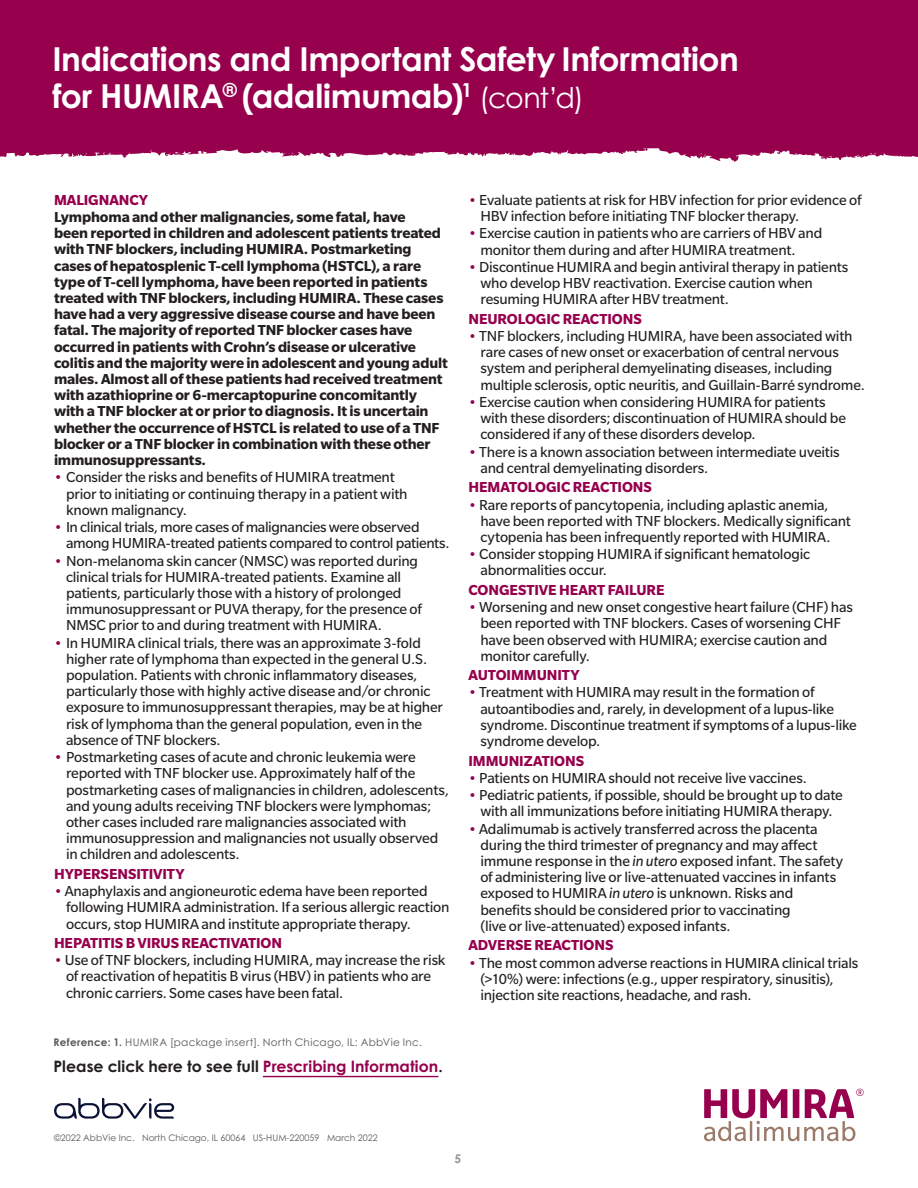
<style>
.page{position:relative;width:918px;height:1188px;background:#fff}
.page>*{position:absolute;margin:0;border:0;box-sizing:border-box;transform-origin:0 0}
.t1{font:700 33px/37.5px "Century Gothic";letter-spacing:-.015em;color:#fff}
.t2{font:15.75px/16.2px "Slate Std";letter-spacing:-.01em;color:#231f20}
.t3{font:700 15.75px/16.2px "Slate Std";letter-spacing:-.01em;color:#231f20}
.t4{font:700 15.75px "Slate Std";letter-spacing:-.005em;color:#96004d}
.t5{font:700 15.75px "Century Gothic";color:#231f20}
.t6{font:700 12px "Century Gothic";color:#949698}
.t7{font:10.5px "Century Gothic";letter-spacing:.03em;color:#58595b}
.t8{font:9px "Century Gothic";color:#58595b}
.s1{font-weight:400;font-size:28.5px}
.s2{color:#96004d}
.s3{font-weight:700}
.s4{font-style:italic}
</style>
<div class="page">
<div style="left:0;top:0;width:918px;height:160px;background:#96004d"></div>
<hr style="left:263px;top:1076px;width:175px;height:1px;background:#96004d">
<svg style="left:54px;top:1098px;width:120px;height:21px"></svg>
<svg style="left:704px;top:1089px;width:160px;height:52px"></svg>
<h1 class="t1" style="left:52px;top:39px;width:688px">Indications and Important Safety Information for HUMIRA<sup>®</sup> (adalimumab)<sup>1</sup> <span class="s1">(cont’d)</span></h1>
<p class="t4" style="left:54px;top:191px;width:96px">MALIGNANCY</p>
<p class="t3" style="left:54px;top:209px;width:395px">Lymphoma and other malignancies, some fatal, have<br>been reported in children and adolescent patients treated with TNF blockers, including HUMIRA. Postmarketing cases of hepatosplenic T-cell lymphoma (HSTCL), a rare type of T-cell lymphoma, have been reported in patients treated with TNF blockers, including HUMIRA. These cases have had a very aggressive disease course and have been fatal. The majority of reported TNF blocker cases have occurred in patients with Crohn’s disease or ulcerative colitis and the majority were in adolescent and young adult males. Almost all of these patients had received treatment with azathioprine or 6-mercaptopurine concomitantly with a TNF blocker at or prior to diagnosis. It is uncertain whether the occurrence of HSTCL is related to use of a TNF blocker or a TNF blocker in combination with these other immunosuppressants.</p>
<p class="t2" style="left:66px;top:469px;width:343px;text-indent:-12px"><span class="s2">•</span> Consider the risks and benefits of HUMIRA treatment prior to initiating or continuing therapy in a patient with known malignancy.</p>
<p class="t2" style="left:66px;top:519px;width:385px;text-indent:-12px"><span class="s2">•</span> In clinical trials, more cases of malignancies were observed among HUMIRA-treated patients compared to control patients.</p>
<p class="t2" style="left:66px;top:552px;width:357px;text-indent:-12px"><span class="s2">•</span> Non-melanoma skin cancer (NMSC) was reported during clinical trials for HUMIRA-treated patients. Examine all patients, particularly those with a history of prolonged immunosuppressant or PUVA therapy, for the presence of NMSC prior to and during treatment with HUMIRA.</p>
<p class="t2" style="left:66px;top:634px;width:379px;text-indent:-12px"><span class="s2">•</span> In HUMIRA clinical trials, there was an approximate 3-fold higher rate of lymphoma than expected in the general U.S. population. Patients with chronic inflammatory diseases, particularly those with highly active disease and/or chronic exposure to immunosuppressant therapies, may be at higher risk of lymphoma than the general population, even in the absence of TNF blockers.</p>
<p class="t2" style="left:66px;top:749px;width:384px;text-indent:-12px"><span class="s2">•</span> Postmarketing cases of acute and chronic leukemia were reported with TNF blocker use. Approximately half of the postmarketing cases of malignancies in children, adolescents, and young adults receiving TNF blockers were lymphomas; other cases included rare malignancies associated with immunosuppression and malignancies not usually observed in children and adolescents.</p>
<p class="t4" style="left:54px;top:865px;width:132px">HYPERSENSITIVITY</p>
<p class="t2" style="left:66px;top:883px;width:385px;text-indent:-12px"><span class="s2">•</span> Anaphylaxis and angioneurotic edema have been reported following HUMIRA administration. If a serious allergic reaction occurs, stop HUMIRA and institute appropriate therapy.</p>
<p class="t4" style="left:54px;top:934px;width:230px">HEPATITIS B VIRUS REACTIVATION</p>
<p class="t2" style="left:66px;top:952px;width:381px;text-indent:-12px"><span class="s2">•</span> Use of TNF blockers, including HUMIRA, may increase the risk of reactivation of hepatitis B virus (HBV) in patients who are chronic carriers. Some cases have been fatal.</p>
<p class="t7" style="left:54px;top:1035px;width:370px"><span class="s3">Reference: 1.</span> HUMIRA [package insert]. North Chicago, IL: AbbVie Inc.</p>
<p class="t5" style="left:54px;top:1054px;width:391px">Please click here to see full <span class="s2">Prescribing Information</span>.</p>
<p class="t2" style="left:480px;top:192px;width:382px;text-indent:-12px"><span class="s2">•</span> Evaluate patients at risk for HBV infection for prior evidence of<br>HBV infection before initiating TNF blocker therapy.</p>
<p class="t2" style="left:480px;top:225px;width:343px;text-indent:-12px"><span class="s2">•</span> Exercise caution in patients who are carriers of HBV and monitor them during and after HUMIRA treatment.</p>
<p class="t2" style="left:480px;top:259px;width:370px;text-indent:-12px"><span class="s2">•</span> Discontinue HUMIRA and begin antiviral therapy in patients who develop HBV reactivation. Exercise caution when resuming HUMIRA after HBV treatment.</p>
<p class="t4" style="left:468px;top:310px;width:175px">NEUROLOGIC REACTIONS</p>
<p class="t2" style="left:480px;top:328px;width:386px;text-indent:-12px"><span class="s2">•</span> TNF blockers, including HUMIRA, have been associated with rare cases of new onset or exacerbation of central nervous system and peripheral demyelinating diseases, including multiple sclerosis, optic neuritis, and Guillain-Barré syndrome.</p>
<p class="t2" style="left:480px;top:394px;width:367px;text-indent:-12px"><span class="s2">•</span> Exercise caution when considering HUMIRA for patients with these disorders; discontinuation of HUMIRA should be considered if any of these disorders develop.</p>
<p class="t2" style="left:480px;top:443px;width:361px;text-indent:-12px"><span class="s2">•</span> There is a known association between intermediate uveitis and central demyelinating disorders.</p>
<p class="t4" style="left:468px;top:479px;width:185px">HEMATOLOGIC REACTIONS</p>
<p class="t2" style="left:480px;top:496px;width:372px;text-indent:-12px"><span class="s2">•</span> Rare reports of pancytopenia, including aplastic anemia, have been reported with TNF blockers. Medically significant cytopenia has been infrequently reported with HUMIRA.</p>
<p class="t2" style="left:480px;top:546px;width:331px;text-indent:-12px"><span class="s2">•</span> Consider stopping HUMIRA if significant hematologic abnormalities occur.</p>
<p class="t4" style="left:468px;top:581px;width:198px">CONGESTIVE HEART FAILURE</p>
<p class="t2" style="left:480px;top:599px;width:374px;text-indent:-12px"><span class="s2">•</span> Worsening and new onset congestive heart failure (CHF) has been reported with TNF blockers. Cases of worsening CHF have been observed with HUMIRA; exercise caution and monitor carefully.</p>
<p class="t4" style="left:468px;top:667px;width:113px">AUTOIMMUNITY</p>
<p class="t2" style="left:480px;top:684px;width:378px;text-indent:-12px"><span class="s2">•</span> Treatment with HUMIRA may result in the formation of autoantibodies and, rarely, in development of a lupus-like syndrome. Discontinue treatment if symptoms of a lupus-like syndrome develop.</p>
<p class="t4" style="left:468px;top:752px;width:117px">IMMUNIZATIONS</p>
<p class="t2" style="left:468px;top:770px;width:340px"><span class="s2">•</span> Patients on HUMIRA should not receive live vaccines.</p>
<p class="t2" style="left:468px;top:787px;width:376px;text-align:center"><span class="s2">•</span> Pediatric patients, if possible, should be brought up to date with all immunizations before initiating HUMIRA therapy.</p>
<p class="t2" style="left:480px;top:820px;width:364px;text-indent:-12px"><span class="s2">•</span> Adalimumab is actively transferred across the placenta during the third trimester of pregnancy and may affect immune response in the <span class="s4">in utero</span> exposed infant. The safety of administering live or live-attenuated vaccines in infants exposed to HUMIRA <span class="s4">in utero</span> is unknown. Risks and benefits should be considered prior to vaccinating<br>(live or live-attenuated) exposed infants.</p>
<p class="t4" style="left:468px;top:937px;width:147px">ADVERSE REACTIONS</p>
<p class="t2" style="left:480px;top:954px;width:379px;text-indent:-12px"><span class="s2">•</span> The most common adverse reactions in HUMIRA clinical trials (&gt;10%) were: infections (e.g., upper respiratory, sinusitis), injection site reactions, headache, and rash.</p>
<p class="t8" style="left:54px;top:1131px;width:325px">©2022 AbbVie Inc. North Chicago, IL 60064 US-HUM-220059 March 2022</p>
<p class="t6" style="left:455px;top:1149px;width:8px">5</p>
</div>
